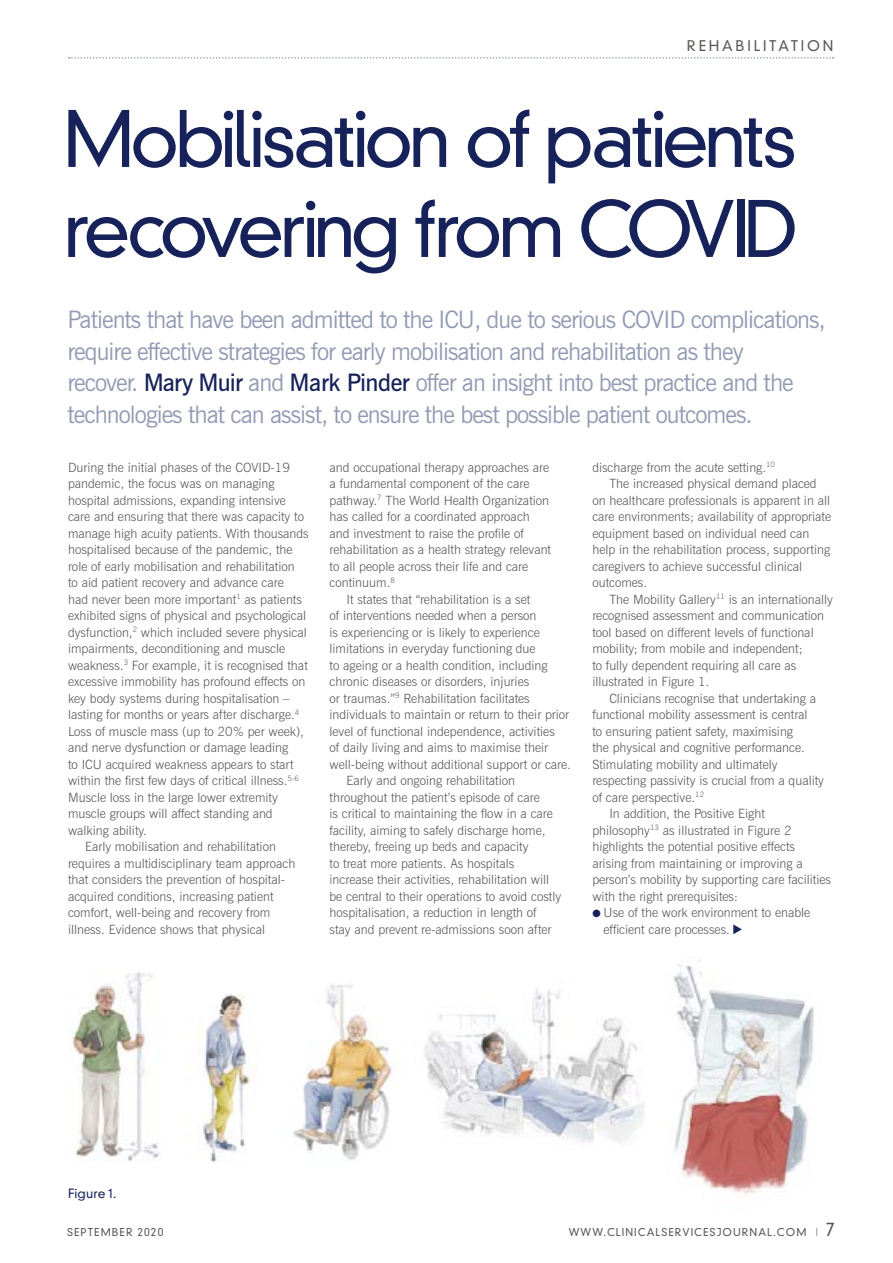
<style>
.page{position:relative;width:893px;height:1263px;background:#fff}
.page>*{position:absolute;margin:0;border:0;box-sizing:border-box;transform-origin:0 0}
.t1{font:300 75px/90px "DIN Neuzeit Grotesk";letter-spacing:-.07em;color:#162259}
.t2{font:24px/31.5px "News Gothic BT";letter-spacing:-.04em;color:#939bb3}
.t3{font:300 14.25px "DIN Neuzeit Grotesk";letter-spacing:.195em;color:#575756}
.t4{font:300 12.75px/16.5px "News Gothic BT";color:#575756}
.t5{font:300 12.3px "DIN Neuzeit Grotesk";letter-spacing:.01em;color:#162259}
.t6{font:300 10.5px "DIN Neuzeit Grotesk";letter-spacing:.1em;color:#575756}
.s1{font-weight:600;color:#162259}
.s2{color:#162259}
.s3{font-size:10.8px}
.s4{font-family:"Gotham";font-size:11.25px}
.s5{font-size:18px}
</style>
<div class="page">
<svg style="left:69px;top:57px;width:765px;height:2px"></svg>
<img style="left:70px;top:960px;width:744px;height:235px">
<p class="t3" style="left:687px;top:37px;width:148px">REHABILITATION</p>
<h1 class="t1" style="left:63px;top:94px;width:737px">Mobilisation of patients recovering from COVID</h1>
<p class="t2" style="left:67px;top:304px;width:760px">Patients that have been admitted to the ICU, due to serious COVID complications, require effective strategies for early mobilisation and rehabilitation as they<br>recover. <span class="s1">Mary Muir</span> and <span class="s1">Mark Pinder</span> offer an insight into best practice and the technologies that can assist, to ensure the best possible patient outcomes.</p>
<p class="t4" style="left:68px;top:459px;width:223px">During the initial phases of the COVID-19</p>
<p class="t4" style="left:68px;top:475px;width:208px">pandemic, the focus was on managing</p>
<p class="t4" style="left:68px;top:492px;width:219px">hospital admissions, expanding intensive</p>
<p class="t4" style="left:68px;top:508px;width:237px">care and ensuring that there was capacity to</p>
<p class="t4" style="left:68px;top:525px;width:242px">manage high acuity patients. With thousands</p>
<p class="t4" style="left:68px;top:541px;width:226px">hospitalised because of the pandemic, the</p>
<p class="t4" style="left:68px;top:558px;width:228px">role of early mobilisation and rehabilitation</p>
<p class="t4" style="left:68px;top:574px;width:217px">to aid patient recovery and advance care</p>
<p class="t4" style="left:68px;top:591px;width:235px">had never been more important<sup>1</sup> as patients</p>
<p class="t4" style="left:68px;top:607px;width:240px">exhibited signs of physical and psychological</p>
<p class="t4" style="left:68px;top:624px;width:240px">dysfunction,<sup>2</sup> which included severe physical</p>
<p class="t4" style="left:68px;top:640px;width:219px">impairments, deconditioning and muscle</p>
<p class="t4" style="left:68px;top:657px;width:241px">weakness.<sup>3</sup> For example, it is recognised that</p>
<p class="t4" style="left:68px;top:673px;width:239px">excessive immobility has profound effects on</p>
<p class="t4" style="left:68px;top:690px;width:223px">key body systems during hospitalisation –</p>
<p class="t4" style="left:68px;top:706px;width:233px">lasting for months or years after discharge.<sup>4</sup></p>
<p class="t4" style="left:68px;top:723px;width:238px">Loss of muscle mass (up to 20% per week),</p>
<p class="t4" style="left:68px;top:739px;width:222px">and nerve dysfunction or damage leading</p>
<p class="t4" style="left:68px;top:756px;width:227px">to ICU acquired weakness appears to start</p>
<p class="t4" style="left:68px;top:772px;width:232px">within the first few days of critical illness.<sup>5-6</sup></p>
<p class="t4" style="left:68px;top:789px;width:211px">Muscle loss in the large lower extremity</p>
<p class="t4" style="left:68px;top:805px;width:206px">muscle groups will affect standing and</p>
<p class="t4" style="left:68px;top:822px;width:80px">walking ability.</p>
<p class="t4" style="left:85px;top:838px;width:192px">Early mobilisation and rehabilitation</p>
<p class="t4" style="left:68px;top:855px;width:229px">requires a multidisciplinary team approach</p>
<p class="t4" style="left:68px;top:871px;width:218px">that considers the prevention of hospital-</p>
<p class="t4" style="left:68px;top:888px;width:207px">acquired conditions, increasing patient</p>
<p class="t4" style="left:68px;top:904px;width:204px">comfort, well-being and recovery from</p>
<p class="t4" style="left:68px;top:921px;width:199px">illness. Evidence shows that physical</p>
<p class="t4" style="left:330px;top:459px;width:221px">and occupational therapy approaches are</p>
<p class="t4" style="left:330px;top:475px;width:201px">a fundamental component of the care</p>
<p class="t4" style="left:330px;top:492px;width:221px">pathway.<sup>7</sup> The World Health Organization</p>
<p class="t4" style="left:330px;top:508px;width:202px">has called for a coordinated approach</p>
<p class="t4" style="left:330px;top:525px;width:196px">and investment to raise the profile of</p>
<p class="t4" style="left:330px;top:541px;width:223px">rehabilitation as a health strategy relevant</p>
<p class="t4" style="left:330px;top:558px;width:200px">to all people across their life and care</p>
<p class="t4" style="left:330px;top:574px;width:67px">continuum.<sup>8</sup></p>
<p class="t4" style="left:347px;top:591px;width:185px">It states that “rehabilitation is a set</p>
<p class="t4" style="left:330px;top:607px;width:208px">of interventions needed when a person</p>
<p class="t4" style="left:330px;top:624px;width:212px">is experiencing or is likely to experience</p>
<p class="t4" style="left:330px;top:640px;width:208px">limitations in everyday functioning due</p>
<p class="t4" style="left:330px;top:657px;width:220px">to ageing or a health condition, including</p>
<p class="t4" style="left:330px;top:673px;width:201px">chronic diseases or disorders, injuries</p>
<p class="t4" style="left:330px;top:690px;width:202px">or traumas.”<sup>9</sup> Rehabilitation facilitates</p>
<p class="t4" style="left:330px;top:706px;width:241px">individuals to maintain or return to their prior</p>
<p class="t4" style="left:330px;top:723px;width:227px">level of functional independence, activities</p>
<p class="t4" style="left:330px;top:739px;width:220px">of daily living and aims to maximise their</p>
<p class="t4" style="left:330px;top:756px;width:243px">well-being without additional support or care.</p>
<p class="t4" style="left:347px;top:772px;width:170px">Early and ongoing rehabilitation</p>
<p class="t4" style="left:330px;top:789px;width:212px">throughout the patient’s episode of care</p>
<p class="t4" style="left:330px;top:805px;width:225px">is critical to maintaining the flow in a care</p>
<p class="t4" style="left:330px;top:822px;width:218px">facility, aiming to safely discharge home,</p>
<p class="t4" style="left:330px;top:838px;width:200px">thereby, freeing up beds and capacity</p>
<p class="t4" style="left:330px;top:855px;width:186px">to treat more patients. As hospitals</p>
<p class="t4" style="left:330px;top:871px;width:221px">increase their activities, rehabilitation will</p>
<p class="t4" style="left:330px;top:888px;width:233px">be central to their operations to avoid costly</p>
<p class="t4" style="left:330px;top:904px;width:209px">hospitalisation, a reduction in length of</p>
<p class="t4" style="left:330px;top:921px;width:223px">stay and prevent re-admissions soon after</p>
<p class="t4" style="left:592px;top:459px;width:184px">discharge from the acute setting.<sup>10</sup></p>
<p class="t4" style="left:609px;top:475px;width:209px">The increased physical demand placed</p>
<p class="t4" style="left:592px;top:492px;width:239px">on healthcare professionals is apparent in all</p>
<p class="t4" style="left:592px;top:508px;width:240px">care environments; availability of appropriate</p>
<p class="t4" style="left:592px;top:525px;width:219px">equipment based on individual need can</p>
<p class="t4" style="left:592px;top:541px;width:239px">help in the rehabilitation process, supporting</p>
<p class="t4" style="left:592px;top:558px;width:211px">caregivers to achieve successful clinical</p>
<p class="t4" style="left:592px;top:574px;width:56px">outcomes.</p>
<p class="t4" style="left:609px;top:591px;width:225px">The Mobility Gallery<sup>11</sup> is an internationally</p>
<p class="t4" style="left:592px;top:607px;width:233px">recognised assessment and communication</p>
<p class="t4" style="left:592px;top:624px;width:223px">tool based on different levels of functional</p>
<p class="t4" style="left:592px;top:640px;width:212px">mobility; from mobile and independent;</p>
<p class="t4" style="left:592px;top:657px;width:206px">to fully dependent requiring all care as</p>
<p class="t4" style="left:592px;top:673px;width:119px">illustrated in Figure 1.</p>
<p class="t4" style="left:609px;top:690px;width:208px">Clinicians recognise that undertaking a</p>
<p class="t4" style="left:592px;top:706px;width:217px">functional mobility assessment is central</p>
<p class="t4" style="left:592px;top:723px;width:202px">to ensuring patient safety, maximising</p>
<p class="t4" style="left:592px;top:739px;width:214px">the physical and cognitive performance.</p>
<p class="t4" style="left:592px;top:756px;width:187px">Stimulating mobility and ultimately</p>
<p class="t4" style="left:592px;top:772px;width:233px">respecting passivity is crucial from a quality</p>
<p class="t4" style="left:592px;top:789px;width:113px">of care perspective.<sup>12</sup></p>
<p class="t4" style="left:609px;top:805px;width:157px">In addition, the Positive Eight</p>
<p class="t4" style="left:592px;top:822px;width:201px">philosophy<sup>13</sup> as illustrated in Figure 2</p>
<p class="t4" style="left:592px;top:838px;width:204px">highlights the potential positive effects</p>
<p class="t4" style="left:592px;top:855px;width:212px">arising from maintaining or improving a</p>
<p class="t4" style="left:592px;top:871px;width:240px">person’s mobility by supporting care facilities</p>
<p class="t4" style="left:592px;top:888px;width:147px">with the right prerequisites:</p>
<p class="t4" style="left:604px;top:904px;width:208px;text-indent:-11px"><span class="s2">●</span> Use of the work environment to enable efficient care processes.</p>
<p class="t5" style="left:68px;top:1186px;width:50px">Figure 1.</p>
<p class="t6" style="left:67px;top:1225px;width:98px">SEPTEMBER <span class="s3">2020</span></p>
<p class="t6" style="left:569px;top:1225px;width:268px">WWW.CLINICALSERVICESJOURNAL.COM <span class="s4">l</span> <span class="s5">7</span></p>
</div>
